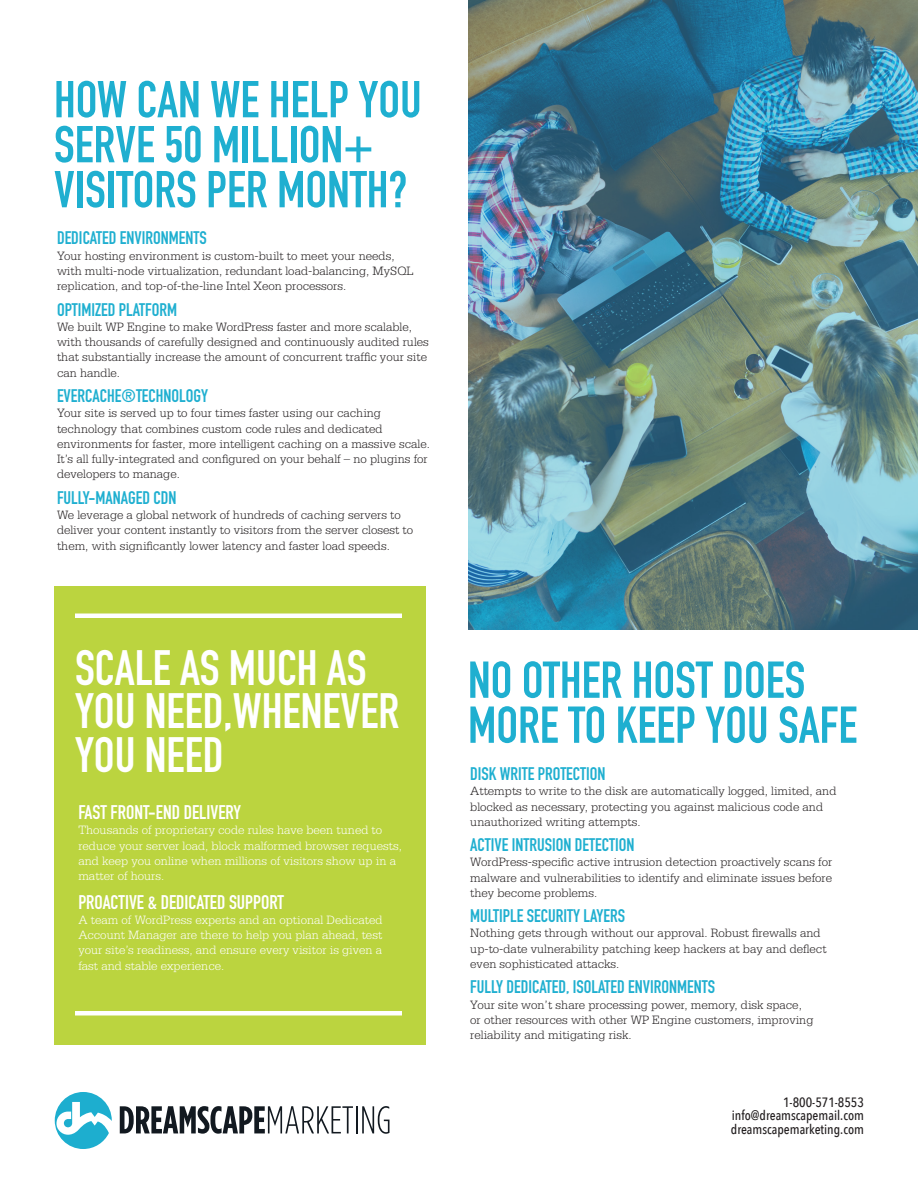
<style>
.page{position:relative;width:918px;height:1188px;background:#fff}
.page>*{position:absolute;margin:0;border:0;box-sizing:border-box;transform-origin:0 0}
.t1{font:51px/45px "DIN Engschrift Std";color:#1fafd0}
.t2{font:48.9px/43.2px "DIN Engschrift Std";color:#fff}
.t3{font:19.5px "DIN Engschrift Std";color:#fff}
.t4{font:18px "DIN Engschrift Std";color:#1fafd0}
.t5{font:500 13.5px "Avenir Next Condensed";color:#231f20}
.t6{font:300 12.75px/15.3px "Serifa Std";color:#231f20}
.t7{font:300 12.75px/15.3px "Serifa Std";color:#fff}
</style>
<div class="page">
<svg style="left:55px;top:1092px;width:57px;height:57px"></svg>
<svg style="left:120px;top:1106px;width:233px;height:28px"></svg>
<hr style="left:356px;top:1106px;width:2px;height:27px;background:#121920">
<svg style="left:362px;top:1106px;width:28px;height:28px"></svg>
<img style="left:468px;top:0;width:450px;height:630px">
<div style="left:54px;top:586px;width:372px;height:460px;background:#bbd43f"></div>
<div style="left:75px;top:1011px;width:327px;height:5px;background:#fff"></div>
<hr style="left:75px;top:614px;width:327px;height:4px;background:#fff">
<p class="t1" style="left:54px;top:77px;width:369px">HOW CAN WE HELP YOU<br>SERVE 50 MILLION+<br>VISITORS PER MONTH?</p>
<p class="t4" style="left:57px;top:228px;width:151px">DEDICATED ENVIRONMENTS</p>
<p class="t6" style="left:57px;top:248px;width:358px">Your hosting environment is custom-built to meet your needs, with multi-node virtualization, redundant load-balancing, MySQL replication, and top-of-the-line Intel Xeon processors.</p>
<p class="t4" style="left:57px;top:299px;width:122px">OPTIMIZED PLATFORM</p>
<p class="t6" style="left:57px;top:319px;width:373px">We built WP Engine to make WordPress faster and more scalable, with thousands of carefully designed and continuously audited rules that substantially increase the amount of concurrent traffic your site can handle.</p>
<p class="t4" style="left:57px;top:385px;width:153px">EVERCACHE®TECHNOLOGY</p>
<p class="t6" style="left:57px;top:406px;width:374px">Your site is served up to four times faster using our caching technology that combines custom code rules and dedicated environments for faster, more intelligent caching on a massive scale.<br>It’s all fully-integrated and configured on your behalf – no plugins for developers to manage.</p>
<p class="t4" style="left:57px;top:487px;width:121px">FULLY-MANAGED CDN</p>
<p class="t6" style="left:57px;top:507px;width:358px">We leverage a global network of hundreds of caching servers to deliver your content instantly to visitors from the server closest to them, with significantly lower latency and faster load speeds.</p>
<p class="t2" style="left:75px;top:647px;width:326px">SCALE AS MUCH AS<br>YOU NEED,WHENEVER<br>YOU NEED</p>
<p class="t3" style="left:78px;top:801px;width:164px">FAST FRONT-END DELIVERY</p>
<p class="t7" style="left:78px;top:823px;width:325px">Thousands of proprietary code rules have been tuned to reduce your server load, block malformed browser requests, and keep you online when millions of visitors show up in a matter of hours.</p>
<p class="t3" style="left:78px;top:890px;width:207px">PROACTIVE &amp; DEDICATED SUPPORT</p>
<p class="t7" style="left:78px;top:912px;width:306px;text-align:justify">A team of WordPress experts and an optional Dedicated Account Manager are there to help you plan ahead, test your site’s readiness, and ensure every visitor is given a fast and stable experience.</p>
<p class="t1" style="left:468px;top:658px;width:391px">NO OTHER HOST DOES<br>MORE TO KEEP YOU SAFE</p>
<p class="t4" style="left:470px;top:763px;width:137px">DISK WRITE PROTECTION</p>
<p class="t6" style="left:470px;top:784px;width:368px">Attempts to write to the disk are automatically logged, limited, and blocked as necessary, protecting you against malicious code and unauthorized writing attempts.</p>
<p class="t4" style="left:470px;top:834px;width:166px">ACTIVE INTRUSION DETECTION</p>
<p class="t6" style="left:470px;top:855px;width:364px;text-align:justify">WordPress-specific active intrusion detection proactively scans for malware and vulnerabilities to identify and eliminate issues before they become problems.</p>
<p class="t4" style="left:470px;top:905px;width:156px">MULTIPLE SECURITY LAYERS</p>
<p class="t6" style="left:470px;top:926px;width:358px">Nothing gets through without our approval. Robust firewalls and up-to-date vulnerability patching keep hackers at bay and deflect even sophisticated attacks.</p>
<p class="t4" style="left:470px;top:976px;width:246px">FULLY DEDICATED, ISOLATED ENVIRONMENTS</p>
<p class="t6" style="left:470px;top:997px;width:345px">Your site won’t share processing power, memory, disk space, or other resources with other WP Engine customers, improving reliability and mitigating risk.</p>
<p class="t5" style="left:783px;top:1094px;width:82px">1-800-571-8553</p>
<p class="t5" style="left:732px;top:1107px;width:134px">info@dreamscapemail.com</p>
<p class="t5" style="left:731px;top:1121px;width:135px">dreamscapemarketing.com</p>
</div>
